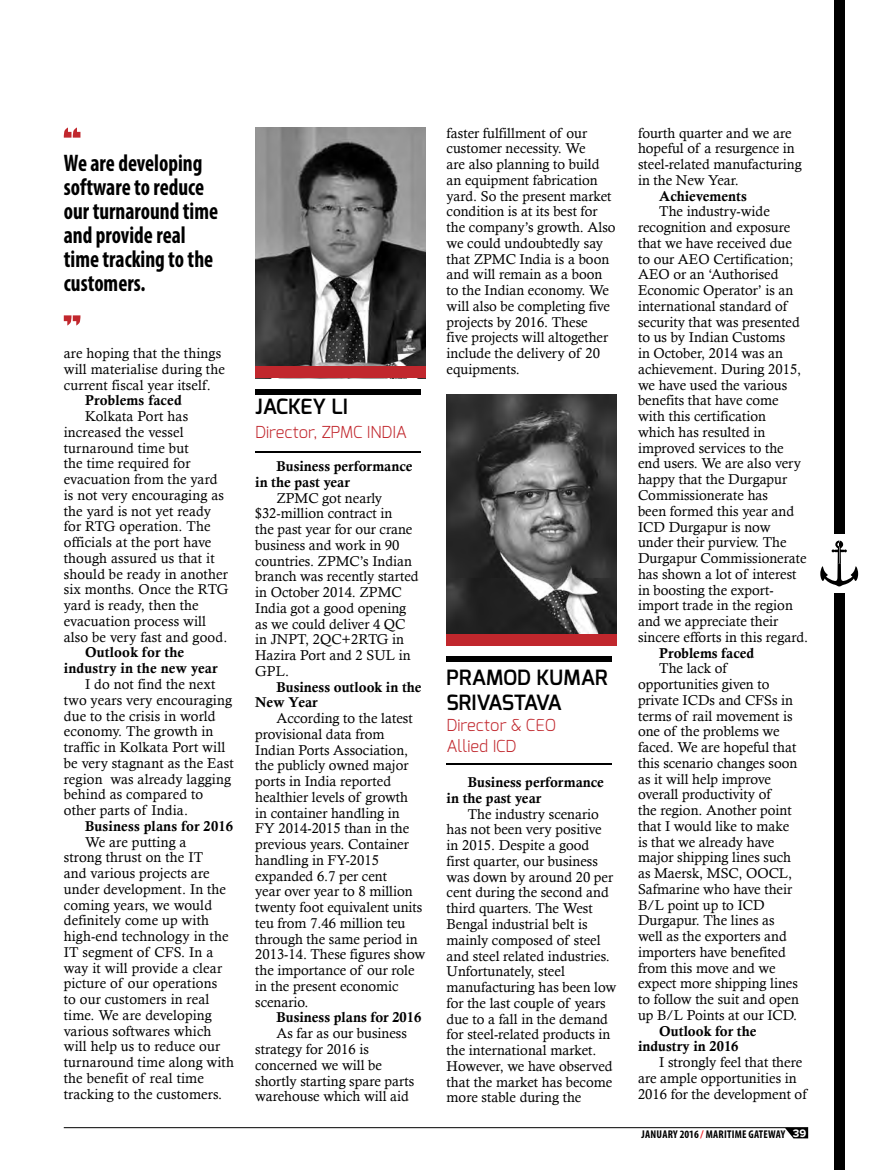
<style>
.page{position:relative;width:872px;height:1170px;background:#fff}
.page>*{position:absolute;margin:0;border:0;box-sizing:border-box;transform-origin:0 0}
.t1{font:700 condensed 24px/24px "Myriad Pro";color:#000;scale:.9 1}
.t2{font:600 21px/24.6px "Exo";color:#000}
.t3{font:300 16.5px/20.9px "Exo";color:#c1272d}
.t4{font:14.25px/15.8px "Calisto";color:#000}
.t5{font:14.25px/15.8px "Calis MT Bol";color:#000}
.t6{font:700 condensed 11.25px "Myriad Pro";letter-spacing:.02em;color:#000}
.s1{color:#ed1d24}
.s2{font-family:"Proxima Nova";font-stretch:normal;color:#fff}
</style>
<div class="page">
<img style="left:255px;top:127px;width:170px;height:240px">
<div style="left:255px;top:389px;width:165px;height:5px;background:#000"></div>
<div style="left:255px;top:367px;width:170px;height:11px;background:#c1272d"></div>
<hr style="left:255px;top:451px;width:165px;height:2px;background:#000">
<img style="left:446px;top:394px;width:171px;height:240px">
<div style="left:446px;top:656px;width:166px;height:5px;background:#000"></div>
<div style="left:446px;top:634px;width:171px;height:11px;background:#c1272d"></div>
<hr style="left:446px;top:762px;width:166px;height:2px;background:#000">
<svg style="left:64px;top:127px;width:16px;height:11px"></svg>
<svg style="left:64px;top:315px;width:16px;height:10px"></svg>
<hr style="left:64px;top:1127px;width:744px;height:1px;background:#000">
<svg style="left:785px;top:1127px;width:23px;height:11px"></svg>
<svg style="left:820px;top:540px;width:38px;height:46px"></svg>
<div style="left:834px;top:0;width:10px;height:533px;background:#000"></div>
<div style="left:834px;top:593px;width:10px;height:576px;background:#000"></div>
<h1 class="t1" style="left:64px;top:150px;width:173px">We are developing software to reduce our turnaround time and provide real time tracking to the customers.</h1>
<p class="t4" style="left:64px;top:345px;width:163px">are hoping that the things will materialise during the current fiscal year itself.</p>
<p class="t5" style="left:85px;top:392px;width:98px">Problems faced</p>
<p class="t4" style="left:64px;top:408px;width:166px;text-indent:21px">Kolkata Port has increased the vessel turnaround time but<br>the time required for evacuation from the yard is not very encouraging as the yard is not yet ready for RTG operation. The officials at the port have though assured us that it should be ready in another six months. Once the RTG yard is ready, then the evacuation process will also be very fast and good.</p>
<p class="t5" style="left:64px;top:644px;width:155px;text-indent:21px">Outlook for the industry in the new year</p>
<p class="t4" style="left:64px;top:676px;width:171px;text-indent:21px">I do not find the next two years very encouraging due to the crisis in world economy. The growth in traffic in Kolkata Port will be very stagnant as the East region was already lagging behind as compared to other parts of India.</p>
<p class="t5" style="left:85px;top:818px;width:150px">Business plans for 2016</p>
<p class="t4" style="left:64px;top:833px;width:172px;text-indent:21px">We are putting a<br>strong thrust on the IT<br>and various projects are under development. In the coming years, we would definitely come up with high-end technology in the<br>IT segment of CFS. In a way it will provide a clear picture of our operations<br>to our customers in real time. We are developing various softwares which will help us to reduce our turnaround time along with the benefit of real time tracking to the customers.</p>
<h2 class="t2" style="left:255px;top:394px;width:94px">JACKEY LI</h2>
<p class="t3" style="left:255px;top:421px;width:153px">Director, ZPMC INDIA</p>
<p class="t5" style="left:255px;top:458px;width:159px;text-indent:21px">Business performance in the past year</p>
<p class="t4" style="left:255px;top:489px;width:165px;text-indent:21px">ZPMC got nearly $32-million contract in<br>the past year for our crane business and work in 90 countries. ZPMC’s Indian branch was recently started in October 2014. ZPMC<br>India got a good opening as we could deliver 4 QC in JNPT, 2QC+2RTG in<br>Hazira Port and 2 SUL in<br>GPL.</p>
<p class="t5" style="left:255px;top:678px;width:168px;text-indent:21px">Business outlook in the<br>New Year</p>
<p class="t4" style="left:255px;top:710px;width:172px;text-indent:21px">According to the latest provisional data from<br>Indian Ports Association, the publicly owned major ports in India reported healthier levels of growth<br>in container handling in<br>FY 2014-2015 than in the previous years. Container handling in FY-2015 expanded 6.7 per cent<br>year over year to 8 million twenty foot equivalent units teu from 7.46 million teu through the same period in<br>2013-14. These figures show the importance of our role in the present economic scenario.</p>
<p class="t5" style="left:276px;top:1009px;width:146px">Business plans for 2016</p>
<p class="t4" style="left:255px;top:1025px;width:160px;text-indent:21px">As far as our business strategy for 2016 is concerned we will be shortly starting spare parts warehouse which will aid</p>
<p class="t4" style="left:446px;top:125px;width:170px">faster fulfillment of our customer necessity. We<br>are also planning to build an equipment fabrication yard. So the present market condition is at its best for the company’s growth. Also we could undoubtedly say that ZPMC India is a boon and will remain as a boon to the Indian economy. We will also be completing five projects by 2016. These<br>five projects will altogether include the delivery of 20 equipments.</p>
<h2 class="t2" style="left:446px;top:665px;width:163px">PRAMOD KUMAR<br>SRIVASTAVA</h2>
<p class="t3" style="left:446px;top:714px;width:111px">Director &amp; CEO<br>Allied ICD</p>
<p class="t5" style="left:446px;top:774px;width:159px;text-indent:21px">Business performance in the past year</p>
<p class="t4" style="left:446px;top:805px;width:171px;text-indent:21px">The industry scenario has not been very positive in 2015. Despite a good<br>first quarter, our business was down by around 20 per cent during the second and third quarters. The West<br>Bengal industrial belt is mainly composed of steel and steel related industries.<br>Unfortunately, steel manufacturing has been low for the last couple of years due to a fall in the demand for steel-related products in the international market.<br>However, we have observed that the market has become more stable during the</p>
<p class="t4" style="left:638px;top:125px;width:165px">fourth quarter and we are hopeful of a resurgence in steel-related manufacturing in the New Year.</p>
<p class="t5" style="left:659px;top:188px;width:89px">Achievements</p>
<p class="t4" style="left:638px;top:203px;width:172px;text-indent:21px">The industry-wide recognition and exposure that we have received due<br>to our AEO Certification;<br>AEO or an ‘Authorised<br>Economic Operator’ is an international standard of security that was presented to us by Indian Customs<br>in October, 2014 was an achievement. During 2015, we have used the various benefits that have come with this certification<br>which has resulted in improved services to the end users. We are also very happy that the Durgapur<br>Commissionerate has<br>been formed this year and<br>ICD Durgapur is now under their purview. The<br>Durgapur Commissionerate has shown a lot of interest in boosting the export&shy;import trade in the region and we appreciate their sincere efforts in this regard.</p>
<p class="t5" style="left:659px;top:644px;width:96px">Problems faced</p>
<p class="t4" style="left:638px;top:660px;width:162px;text-indent:21px">The lack of opportunities given to private ICDs and CFSs in terms of rail movement is one of the problems we faced. We are hopeful that this scenario changes soon as it will help improve overall productivity of<br>the region. Another point that I would like to make is that we already have major shipping lines such as Maersk, MSC, OOCL,<br>Safmarine who have their<br>B/L point up to ICD<br>Durgapur. The lines as well as the exporters and importers have benefited from this move and we expect more shipping lines to follow the suit and open up B/L Points at our ICD.</p>
<p class="t5" style="left:638px;top:1022px;width:120px;text-indent:21px">Outlook for the industry in 2016</p>
<p class="t4" style="left:638px;top:1054px;width:170px;text-indent:21px">I strongly feel that there are ample opportunities in<br>2016 for the development of</p>
<p class="t6" style="left:641px;top:1127px;width:166px">JANUARY 2016 <span class="s1">/</span> maritime gateway <span class="s2">39</span></p>
</div>
